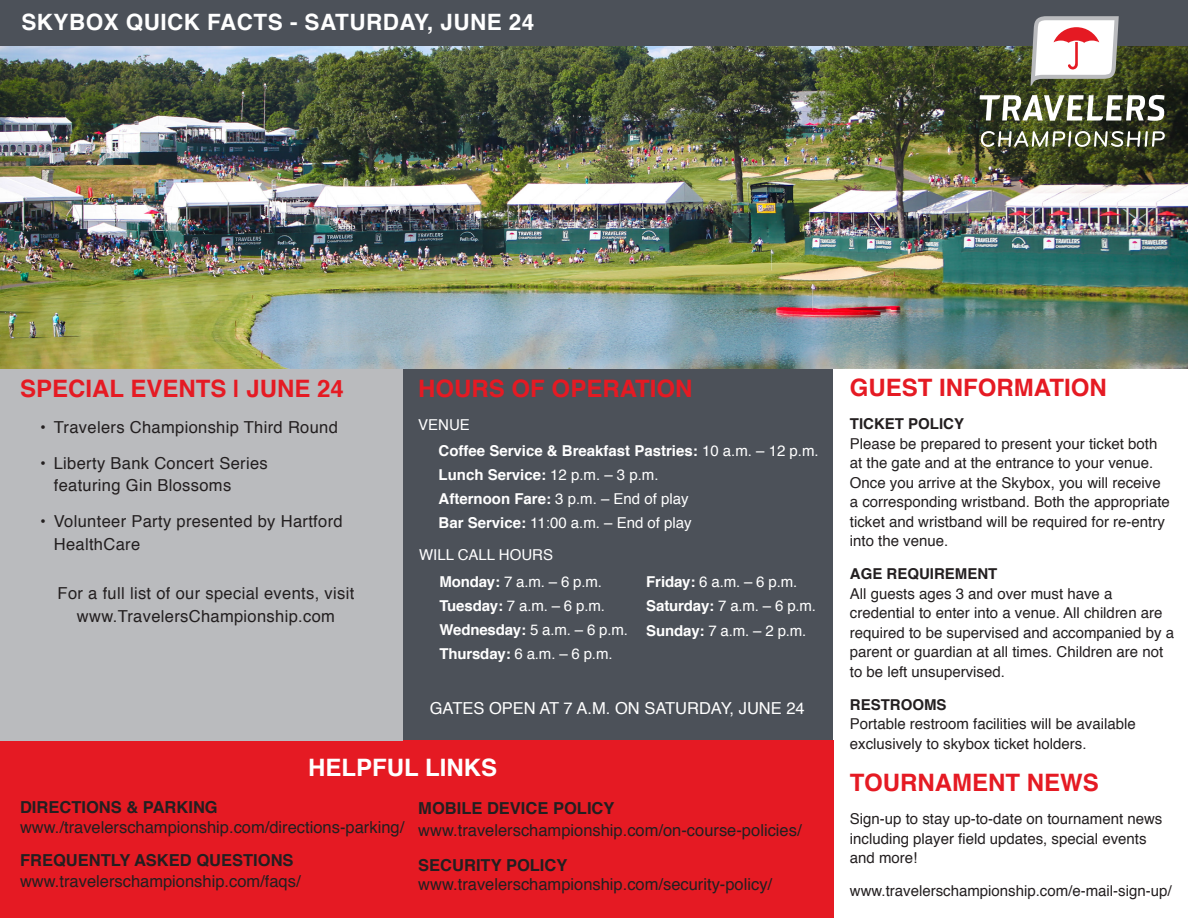
<style>
.page{position:relative;width:1188px;height:918px;background:#fff}
.page>*{position:absolute;margin:0;border:0;box-sizing:border-box;transform-origin:0 0}
.t1{font:700 24px "Helvetica";color:#e51a23}
.t2{font:700 24px "Helvetica";color:#fff}
.t3{font:700 22.5px "Helvetica";letter-spacing:.02em;color:#fff}
.t4{font:16.5px/22.5px "Helvetica";letter-spacing:.02em;color:#231f20}
.t5{font:16.5px "Helvetica";color:#231f20}
.t6{font:700 16.5px "Helvetica";color:#231f20}
.t7{font:16.5px "Helvetica";color:#fff}
.t8{font:15px/19.5px "Helvetica";color:#231f20}
.t9{font:15px "Helvetica";color:#fff}
.t10{font:700 15px "Helvetica";color:#fff}
.t11{font:700 15px "Helvetica";color:#231f20}
.s1{font-weight:400}
.s2{font-weight:700}
</style>
<div class="page">
<img style="left:0;top:45px;width:1187px;height:324px">
<div style="left:403px;top:369px;width:430px;height:371px;background:#4c5159"></div>
<div style="left:0;top:740px;width:833px;height:178px;background:#e51a23"></div>
<div style="left:0;top:369px;width:403px;height:371px;background:#babbbe"></div>
<div style="left:0;top:0;width:1188px;height:45px;background:#4c5159"></div>
<svg style="left:980px;top:95px;width:185px;height:26px"></svg>
<svg style="left:980px;top:131px;width:185px;height:16px"></svg>
<svg style="left:1030px;top:16px;width:89px;height:70px"></svg>
<p class="t3" style="left:21px;top:4px;width:515px">SKYBOX QUICK FACTS - SATURDAY, JUNE 24</p>
<p class="t1" style="left:20px;top:369px;width:325px">SPECIAL EVENTS | JUNE 24</p>
<p class="t4" style="left:40px;top:416px;width:299px">• Travelers Championship Third Round</p>
<p class="t4" style="left:54px;top:452px;width:215px;text-indent:-14px">• Liberty Bank Concert Series featuring Gin Blossoms</p>
<p class="t4" style="left:54px;top:511px;width:290px;text-indent:-14px">• Volunteer Party presented by Hartford<br>HealthCare</p>
<p class="t4" style="left:58px;top:583px;width:298px;text-align:center">For a full list of our special events, visit www.TravelersChampionship.com</p>
<p class="t1" style="left:418px;top:369px;width:276px">HOURS OF OPERATION</p>
<p class="t9" style="left:418px;top:413px;width:53px">VENUE</p>
<p class="t10" style="left:439px;top:439px;width:382px">Coffee Service &amp; Breakfast Pastries: <span class="s1">10 a.m. – 12 p.m.</span></p>
<p class="t10" style="left:439px;top:463px;width:222px">Lunch Service: <span class="s1">12 p.m. – 3 p.m.</span></p>
<p class="t9" style="left:439px;top:487px;width:252px"><span class="s2">Afternoon Fare:</span> 3 p.m. – End of play</p>
<p class="t9" style="left:439px;top:511px;width:255px"><span class="s2">Bar Service:</span> 11:00 a.m. – End of play</p>
<p class="t9" style="left:419px;top:544px;width:135px">WILL CALL HOURS</p>
<p class="t9" style="left:439px;top:570px;width:164px"><span class="s2">Monday:</span> 7 a.m. – 6 p.m.</p>
<p class="t9" style="left:439px;top:594px;width:167px"><span class="s2">Tuesday:</span> 7 a.m. – 6 p.m.</p>
<p class="t9" style="left:439px;top:618px;width:190px"><span class="s2">Wednesday:</span> 5 a.m. – 6 p.m.</p>
<p class="t9" style="left:439px;top:642px;width:175px"><span class="s2">Thursday:</span> 6 a.m. – 6 p.m.</p>
<p class="t9" style="left:646px;top:571px;width:152px"><span class="s2">Friday:</span> 6 a.m. – 6 p.m.</p>
<p class="t9" style="left:646px;top:595px;width:171px"><span class="s2">Saturday:</span> 7 a.m. – 6 p.m.</p>
<p class="t9" style="left:646px;top:619px;width:162px"><span class="s2">Sunday:</span> 7 a.m. – 2 p.m.</p>
<p class="t7" style="left:430px;top:695px;width:377px">GATES OPEN AT 7 A.M. ON SATURDAY, JUNE 24</p>
<p class="t2" style="left:308px;top:748px;width:190px">HELPFUL LINKS</p>
<p class="t6" style="left:20px;top:794px;width:199px">DIRECTIONS &amp; PARKING</p>
<p class="t5" style="left:20px;top:814px;width:386px">www./travelerschampionship.com/directions-parking/</p>
<p class="t6" style="left:20px;top:846px;width:275px">FREQUENTLY ASKED QUESTIONS</p>
<p class="t5" style="left:20px;top:869px;width:282px">www.travelerschampionship.com/faqs/</p>
<p class="t6" style="left:418px;top:795px;width:198px">MOBILE DEVICE POLICY</p>
<p class="t5" style="left:418px;top:817px;width:385px">www.travelerschampionship.com/on-course-policies/</p>
<p class="t6" style="left:418px;top:852px;width:151px">SECURITY POLICY</p>
<p class="t5" style="left:418px;top:872px;width:355px">www.travelerschampionship.com/security-policy/</p>
<p class="t1" style="left:850px;top:369px;width:258px">GUEST INFORMATION</p>
<p class="t11" style="left:850px;top:412px;width:116px">TICKET POLICY</p>
<p class="t8" style="left:850px;top:434px;width:322px">Please be prepared to present your ticket both at the gate and at the entrance to your venue.<br>Once you arrive at the Skybox, you will receive a corresponding wristband. Both the appropriate ticket and wristband will be required for re-entry into the venue.</p>
<p class="t11" style="left:850px;top:562px;width:149px">AGE REQUIREMENT</p>
<p class="t8" style="left:850px;top:584px;width:326px">All guests ages 3 and over must have a credential to enter into a venue. All children are required to be supervised and accompanied by a parent or guardian at all times. Children are not to be left unsupervised.</p>
<p class="t11" style="left:850px;top:692px;width:98px">RESTROOMS</p>
<p class="t8" style="left:850px;top:715px;width:287px">Portable restroom facilities will be available exclusively to skybox ticket holders.</p>
<p class="t1" style="left:850px;top:763px;width:250px">TOURNAMENT NEWS</p>
<p class="t8" style="left:850px;top:810px;width:314px">Sign-up to stay up-to-date on tournament news including player field updates, special events and more!</p>
<p class="t8" style="left:850px;top:882px;width:323px">www.travelerschampionship.com/e-mail-sign-up/</p>
</div>
